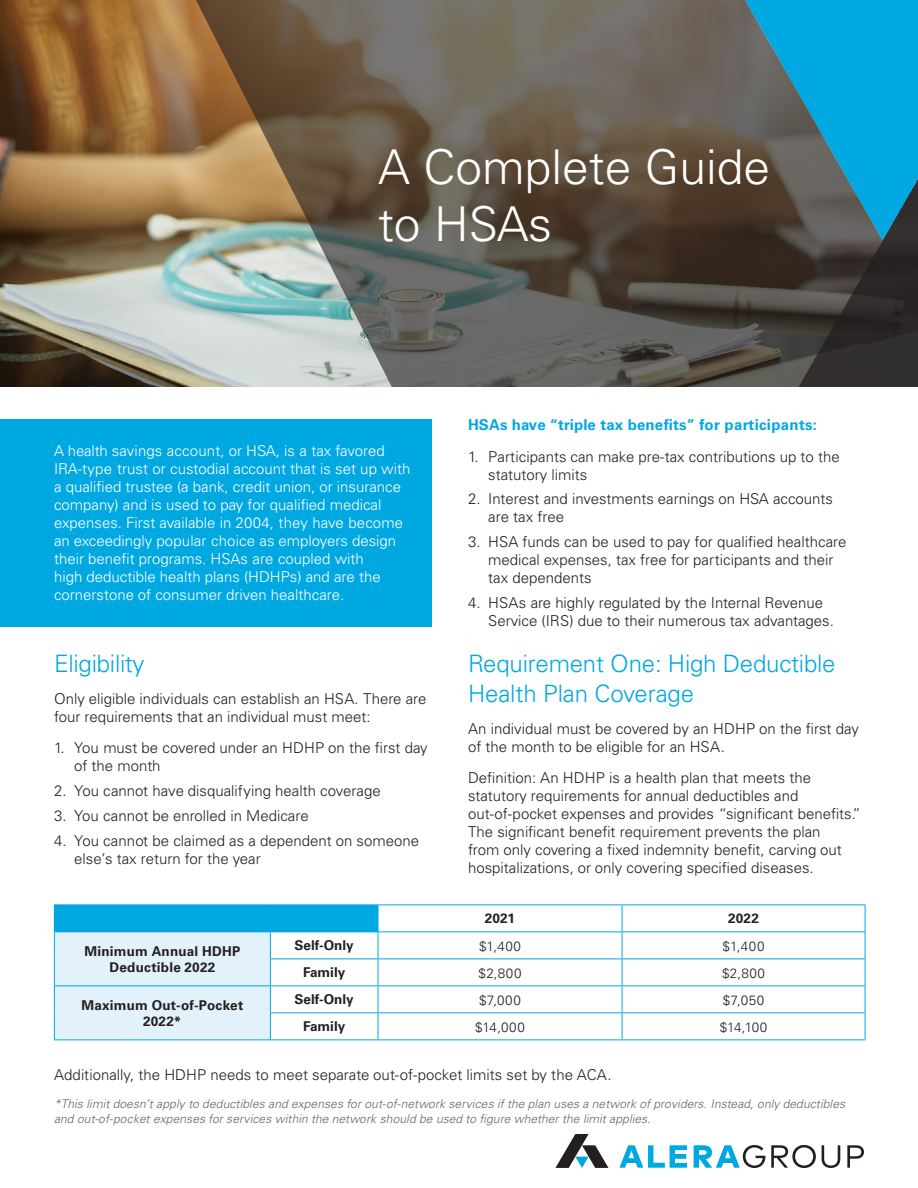
<style>
.page{position:relative;width:918px;height:1188px;background:#fff}
.page>*{position:absolute;margin:0;border:0;box-sizing:border-box;transform-origin:0 0}
.Title_Font_Flyer{font:300 48px/57.6px "Univers LT Pro 45";color:#fff}
.Header_Two_-_Blue_16{font:300 24px/30px "Univers LT Pro 45";letter-spacing:-.01em;color:#00a8e2}
.Body_Copy{font:300 15px/18px "Univers LT Pro 45";color:#231f20}
.Body_Copy-2{font:300 15px/18px "Univers LT Pro 45";color:#fff}
.Body_Copy-3{font:700 15px "Univers LT Pro 65";letter-spacing:.01em;color:#00a8e2}
.t1{font:700 13.5px/16.2px "Univers LT Pro 65";letter-spacing:.01em;color:#231f20;text-align:center}
.Body_Copy-4{font:300 13.5px "Univers LT Pro 45";letter-spacing:.04em;color:#231f20}
.Disclaimer{font:italic 300 12px/14.4px "Univers LT Pro 45";letter-spacing:.01em;color:#636366}
</style>
<div class="page">
<img style="left:0;top:0;width:189px;height:387px">
<svg style="left:189px;top:0;width:556px;height:387px;background:#726b5d"></svg>
<svg style="left:745px;top:0;width:173px;height:387px;background:#2e6779"></svg>
<svg style="left:619px;top:1145px;width:68px;height:23px"></svg>
<svg style="left:694px;top:1145px;width:71px;height:23px"></svg>
<svg style="left:771px;top:1145px;width:45px;height:23px"></svg>
<svg style="left:822px;top:1145px;width:18px;height:23px"></svg>
<svg style="left:847px;top:1145px;width:17px;height:23px"></svg>
<svg style="left:555px;top:1134px;width:54px;height:34px"></svg>
<div style="left:0;top:419px;width:432px;height:207px;background:#00a8e2"></div>
<div style="left:54px;top:905px;width:324px;height:27px;background:#00a8e2"></div>
<hr style="left:54px;top:904px;width:216px;height:1px;background:#00a8e2">
<hr style="left:270px;top:904px;width:108px;height:1px;background:#00a8e2">
<hr style="left:378px;top:904px;width:244px;height:1px;background:#00a8e2">
<hr style="left:622px;top:904px;width:243px;height:1px;background:#00a8e2">
<hr style="left:270px;top:932px;width:108px;height:1px;background:#00a8e2">
<hr style="left:378px;top:932px;width:244px;height:1px;background:#00a8e2">
<hr style="left:622px;top:932px;width:243px;height:1px;background:#00a8e2">
<hr style="left:270px;top:958px;width:108px;height:1px;background:#00a8e2">
<hr style="left:378px;top:958px;width:244px;height:1px;background:#00a8e2">
<hr style="left:622px;top:958px;width:243px;height:1px;background:#00a8e2">
<hr style="left:54px;top:1040px;width:216px;height:1px;background:#00a8e2">
<hr style="left:270px;top:986px;width:108px;height:1px;background:#00a8e2">
<hr style="left:378px;top:986px;width:244px;height:1px;background:#00a8e2">
<hr style="left:622px;top:986px;width:243px;height:1px;background:#00a8e2">
<hr style="left:270px;top:1012px;width:108px;height:1px;background:#00a8e2">
<div style="left:54px;top:932px;width:217px;height:108px;background:#e3f1fb"></div>
<hr style="left:378px;top:1012px;width:244px;height:1px;background:#00a8e2">
<svg style="left:378px;top:905px;width:1px;height:135px"></svg>
<hr style="left:622px;top:1012px;width:243px;height:1px;background:#00a8e2">
<svg style="left:622px;top:905px;width:1px;height:135px"></svg>
<svg style="left:865px;top:905px;width:1px;height:135px"></svg>
<hr style="left:270px;top:1040px;width:108px;height:1px;background:#00a8e2">
<hr style="left:378px;top:1040px;width:244px;height:1px;background:#00a8e2">
<hr style="left:622px;top:1040px;width:243px;height:1px;background:#00a8e2">
<p class="Title_Font_Flyer" style="left:378px;top:137px;width:394px">A Complete Guide to HSAs</p>
<p class="Body_Copy-2" style="left:54px;top:442px;width:358px">A health savings account, or HSA, is a tax favored IRA-type trust or custodial account that is set up with a qualified trustee (a bank, credit union, or insurance company) and is used to pay for qualified medical expenses. First available in 2004, they have become an exceedingly popular choice as employers design their benefit programs. HSAs are coupled with<br>high deductible health plans (HDHPs) and are the cornerstone of consumer driven healthcare.</p>
<p class="Header_Two_-_Blue_16" style="left:54px;top:648px;width:92px">Eligibility</p>
<p class="Body_Copy" style="left:54px;top:689px;width:374px">Only eligible individuals can establish an HSA. There are four requirements that an individual must meet:</p>
<p class="Body_Copy" style="left:74px;top:739px;width:355px;text-indent:-20px">1. You must be covered under an HDHP on the first day of the month</p>
<p class="Body_Copy" style="left:54px;top:781px;width:328px">2. You cannot have disqualifying health coverage</p>
<p class="Body_Copy" style="left:54px;top:806px;width:256px">3. You cannot be enrolled in Medicare</p>
<p class="Body_Copy" style="left:74px;top:831px;width:346px;text-indent:-20px">4. You cannot be claimed as a dependent on someone else’s tax return for the year</p>
<p class="Body_Copy-3" style="left:468px;top:414px;width:351px">HSAs have “triple tax benefits” for participants:</p>
<p class="Body_Copy" style="left:488px;top:447px;width:353px;text-indent:-20px">1. Participants can make pre-tax contributions up to the statutory limits</p>
<p class="Body_Copy" style="left:488px;top:490px;width:346px;text-indent:-20px">2. Interest and investments earnings on HSA accounts are tax free</p>
<p class="Body_Copy" style="left:488px;top:532px;width:360px;text-indent:-20px">3. HSA funds can be used to pay for qualified healthcare medical expenses, tax free for participants and their tax dependents</p>
<p class="Body_Copy" style="left:488px;top:593px;width:347px;text-indent:-20px">4. HSAs are highly regulated by the Internal Revenue<br>Service (IRS) due to their numerous tax advantages.</p>
<p class="Header_Two_-_Blue_16" style="left:468px;top:648px;width:369px">Requirement One: High Deductible<br>Health Plan Coverage</p>
<p class="Body_Copy" style="left:468px;top:719px;width:392px">An individual must be covered by an HDHP on the first day of the month to be eligible for an HSA.</p>
<p class="Body_Copy" style="left:468px;top:768px;width:394px">Definition: An HDHP is a health plan that meets the statutory requirements for annual deductibles and out-of-pocket expenses and provides “significant benefits.” The significant benefit requirement prevents the plan<br>from only covering a fixed indemnity benefit, carving out hospitalizations, or only covering specified diseases.</p>
<p class="t1" style="left:485px;top:910px;width:32px">2021</p>
<p class="t1" style="left:728px;top:910px;width:32px">2022</p>
<p class="t1" style="left:84px;top:942px;width:157px">Minimum Annual HDHP<br>Deductible 2022</p>
<p class="t1" style="left:295px;top:937px;width:61px">Self-Only</p>
<p class="Body_Copy-4" style="left:479px;top:937px;width:43px">$1,400</p>
<p class="Body_Copy-4" style="left:723px;top:937px;width:43px">$1,400</p>
<p class="t1" style="left:303px;top:964px;width:44px">Family</p>
<p class="Body_Copy-4" style="left:479px;top:964px;width:45px">$2,800</p>
<p class="Body_Copy-4" style="left:722px;top:964px;width:45px">$2,800</p>
<p class="t1" style="left:81px;top:996px;width:164px">Maximum Out-of-Pocket<br>2022*</p>
<p class="t1" style="left:295px;top:991px;width:61px">Self-Only</p>
<p class="Body_Copy-4" style="left:479px;top:991px;width:43px">$7,000</p>
<p class="Body_Copy-4" style="left:723px;top:991px;width:43px">$7,050</p>
<p class="t1" style="left:303px;top:1018px;width:44px">Family</p>
<p class="Body_Copy-4" style="left:475px;top:1018px;width:51px">$14,000</p>
<p class="Body_Copy-4" style="left:720px;top:1018px;width:49px">$14,100</p>
<p class="Body_Copy" style="left:54px;top:1066px;width:559px">Additionally, the HDHP needs to meet separate out-of-pocket limits set by the ACA.</p>
<p class="Disclaimer" style="left:54px;top:1097px;width:793px">*This limit doesn’t apply to deductibles and expenses for out-of-network services if the plan uses a network of providers. Instead, only deductibles and out-of-pocket expenses for services within the network should be used to figure whether the limit applies.</p>
</div>
